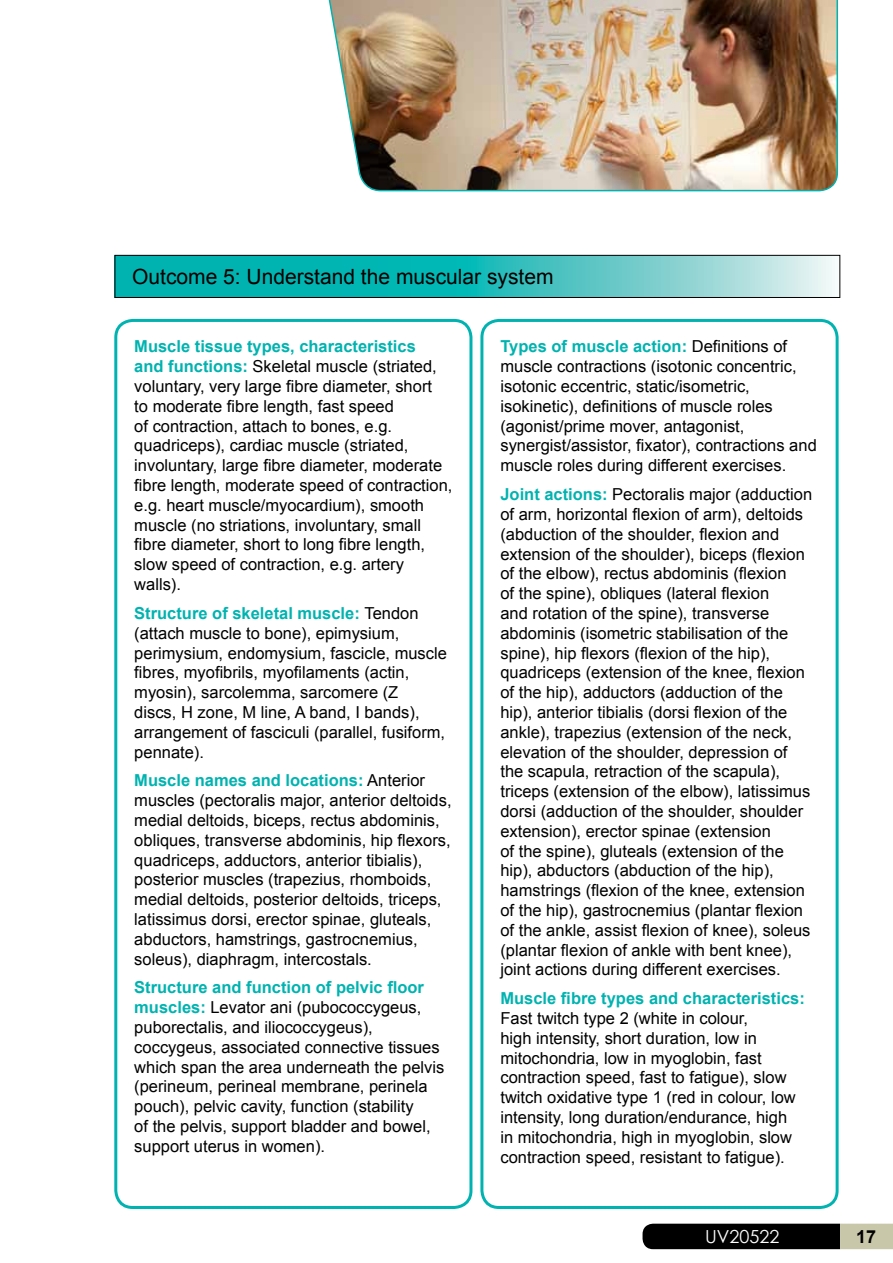
<style>
.page{position:relative;width:893px;height:1263px;background:#fff}
.page>*{position:absolute;margin:0;border:0;box-sizing:border-box;transform-origin:0 0}
.t1{font:21px "Arial";color:#000}
.t2{font:18px "Century Gothic";color:#fff}
.t3{font:700 18px "Arial";color:#000}
.t4{font:16.5px/19.8px "Arial";color:#000}
.t5{font:700 16.5px "Arial";color:#00b3b0}
.s1{font-weight:700;color:#00b3b0}
</style>
<div class="page">
<svg style="left:117px;top:257px;width:718px;height:39px;background:#40c3c1"></svg>
<div style="left:115px;top:255px;width:725px;height:43px;border:1px solid #000"></div>
<svg style="left:642px;top:1224px;width:251px;height:25px;background:#2c2c25"></svg>
<div style="left:114px;top:319px;width:358px;height:890px;border:3px solid #00b3b0;border-radius:17px"></div>
<div style="left:480px;top:319px;width:359px;height:890px;border:3px solid #00b3b0;border-radius:17px"></div>
<img style="left:328px;top:0;width:511px;height:192px">
<p class="t1" style="left:132px;top:263px;width:423px">Outcome 5: Understand the muscular system</p>
<p class="t4" style="left:134px;top:337px;width:320px"><span class="s1">Muscle tissue types, characteristics<br>and functions:</span> Skeletal muscle (striated, voluntary, very large fibre diameter, short<br>to moderate fibre length, fast speed<br>of contraction, attach to bones, e.g. quadriceps), cardiac muscle (striated, involuntary, large fibre diameter, moderate fibre length, moderate speed of contraction, e.g. heart muscle/myocardium), smooth muscle (no striations, involuntary, small fibre diameter, short to long fibre length, slow speed of contraction, e.g. artery walls).</p>
<p class="t4" style="left:134px;top:603px;width:314px"><span class="s1">Structure of skeletal muscle:</span> Tendon (attach muscle to bone), epimysium, perimysium, endomysium, fascicle, muscle fibres, myofibrils, myofilaments (actin, myosin), sarcolemma, sarcomere (Z<br>discs, H zone, M line, A band, I bands), arrangement of fasciculi (parallel, fusiform, pennate).</p>
<p class="t4" style="left:134px;top:771px;width:319px"><span class="s1">Muscle names and locations:</span> Anterior muscles (pectoralis major, anterior deltoids, medial deltoids, biceps, rectus abdominis, obliques, transverse abdominis, hip flexors, quadriceps, adductors, anterior tibialis), posterior muscles (trapezius, rhomboids, medial deltoids, posterior deltoids, triceps, latissimus dorsi, erector spinae, gluteals, abductors, hamstrings, gastrocnemius, soleus), diaphragm, intercostals.</p>
<p class="t4" style="left:134px;top:978px;width:312px"><span class="s1">Structure and function of pelvic floor muscles:</span> Levator ani (pubococcygeus, puborectalis, and iliococcygeus), coccygeus, associated connective tissues which span the area underneath the pelvis (perineum, perineal membrane, perinela pouch), pelvic cavity, function (stability<br>of the pelvis, support bladder and bowel, support uterus in women).</p>
<p class="t4" style="left:500px;top:337px;width:318px"><span class="s1">Types of muscle action:</span> Definitions of muscle contractions (isotonic concentric, isotonic eccentric, static/isometric, isokinetic), definitions of muscle roles (agonist/prime mover, antagonist, synergist/assistor, fixator), contractions and muscle roles during different exercises.</p>
<p class="t4" style="left:500px;top:485px;width:313px"><span class="s1">Joint actions:</span> Pectoralis major (adduction of arm, horizontal flexion of arm), deltoids (abduction of the shoulder, flexion and extension of the shoulder), biceps (flexion of the elbow), rectus abdominis (flexion<br>of the spine), obliques (lateral flexion<br>and rotation of the spine), transverse abdominis (isometric stabilisation of the spine), hip flexors (flexion of the hip), quadriceps (extension of the knee, flexion of the hip), adductors (adduction of the hip), anterior tibialis (dorsi flexion of the ankle), trapezius (extension of the neck, elevation of the shoulder, depression of the scapula, retraction of the scapula), triceps (extension of the elbow), latissimus dorsi (adduction of the shoulder, shoulder extension), erector spinae (extension<br>of the spine), gluteals (extension of the hip), abductors (abduction of the hip), hamstrings (flexion of the knee, extension of the hip), gastrocnemius (plantar flexion of the ankle, assist flexion of knee), soleus (plantar flexion of ankle with bent knee), joint actions during different exercises.</p>
<p class="t5" style="left:500px;top:987px;width:306px">Muscle fibre types and characteristics:</p>
<p class="t4" style="left:500px;top:1008px;width:297px">Fast twitch type 2 (white in colour,<br>high intensity, short duration, low in mitochondria, low in myoglobin, fast contraction speed, fast to fatigue), slow twitch oxidative type 1 (red in colour, low intensity, long duration/endurance, high in mitochondria, high in myoglobin, slow contraction speed, resistant to fatigue).</p>
<p class="t2" style="left:705px;top:1223px;width:76px">UV20522</p>
<p class="t3" style="left:856px;top:1225px;width:22px">17</p>
</div>
